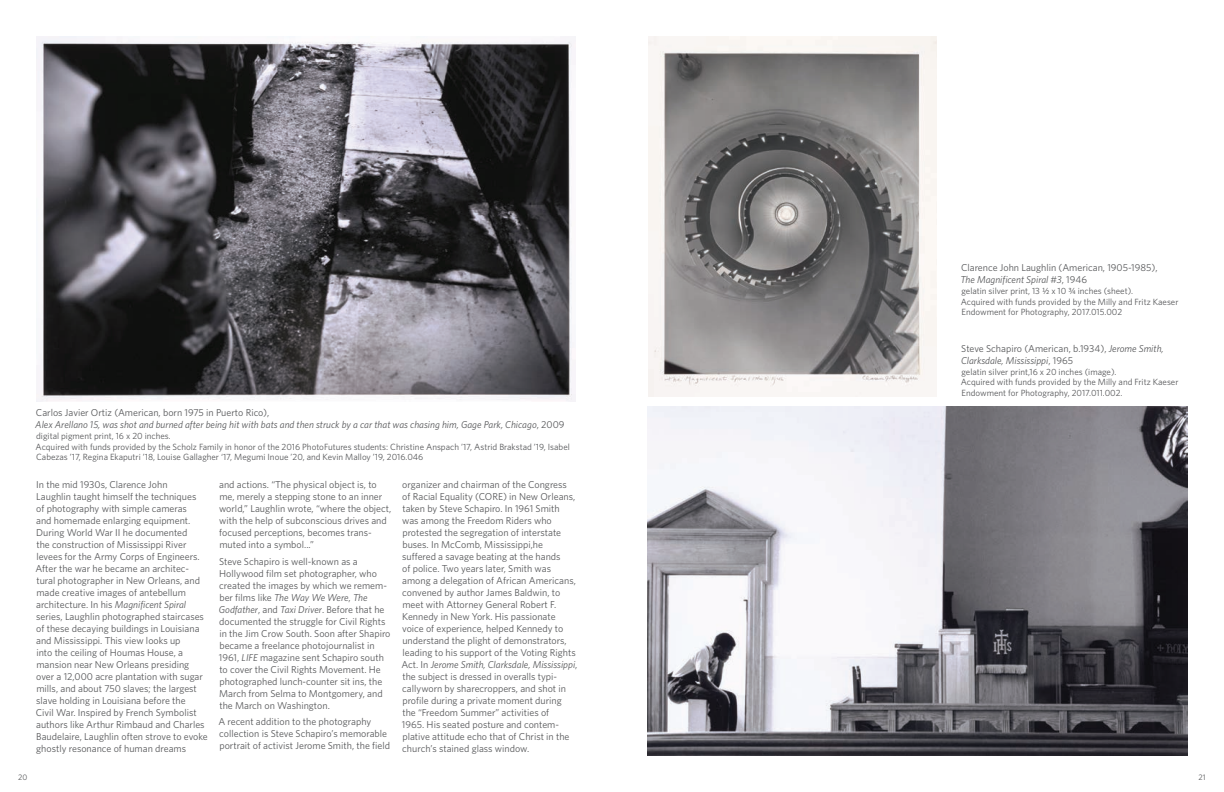
<style>
.page{position:relative;width:1224px;height:792px;background:#fff}
.page>*{position:absolute;margin:0;border:0;box-sizing:border-box;transform-origin:0 0}
.t1{font:10px/12px "Whitney HTF";color:#57585a}
.t2{font:italic 10px/12px "Whitney HTF";color:#57585a}
.t3{font:9px/10.8px "Whitney HTF";color:#57585a}
.t4{font:8px "Whitney HTF";color:#57585a}
.s1{font-style:italic}
.s2{font-family:"Whitney Numeric"}
.s3{font-style:normal}
</style>
<div class="page">
<img style="left:36px;top:37px;width:540px;height:364px">
<img style="left:648px;top:36px;width:289px;height:360px">
<img style="left:647px;top:406px;width:541px;height:350px">
<p class="t1" style="left:960px;top:261px;width:199px">Clarence John Laughlin (American, 1905-1985),<br><span class="s1">The Magnificent Spiral #3</span>, 1946</p>
<p class="t3" style="left:961px;top:285px;width:219px">gelatin silver print, 13 <span class="s2">½</span> x 10 <span class="s2">O</span> inches (sheet).<br>Acquired with funds provided by the Milly and Fritz Kaeser<br>Endowment for Photography, 2017.015.002</p>
<p class="t2" style="left:35px;top:406px;width:531px"><span class="s3">Carlos Javier Ortiz (American, born 1975 in Puerto Rico),<br></span>Alex Arellano 15, was shot and burned after being hit with bats and then struck by a car that was chasing him, Gage Park, Chicago<span class="s3">, 2009</span></p>
<p class="t3" style="left:36px;top:430px;width:536px">digital pigment print, 16 x 20 inches.<br>Acquired with funds provided by the Scholz Family in honor of the 2016 PhotoFutures students: Christine Anspach ’17, Astrid Brakstad ’19, Isabel<br>Cabezas ’17, Regina Ekaputri ’18, Louise Gallagher ‘17, Megumi Inoue ’20, and Kevin Malloy ’19, 2016.046</p>
<p class="t1" style="left:35px;top:479px;width:174px">In the mid 1930s, Clarence John<br>Laughlin taught himself the techniques<br>of photography with simple cameras<br>and homemade enlarging equipment.<br>During World War II he documented<br>the construction of Mississippi River levees for the Army Corps of Engineers.<br>After the war he became an architec&shy;tural photographer in New Orleans, and made creative images of antebellum architecture. In his <span class="s1">Magnificent Spiral </span>series, Laughlin photographed staircases of these decaying buildings in Louisiana and Mississippi. This view looks up<br>into the ceiling of Houmas House, a mansion near New Orleans presiding over a 12,000 acre plantation with sugar mills, and about 750 slaves; the largest slave holding in Louisiana before the<br>Civil War. Inspired by French Symbolist authors like Arthur Rimbaud and Charles Baudelaire, Laughlin often strove to evoke ghostly resonance of human dreams</p>
<p class="t1" style="left:219px;top:479px;width:174px">and actions. “The physical object is, to me, merely a stepping stone to an inner world,” Laughlin wrote, “where the object, with the help of subconscious drives and focused perceptions, becomes trans&shy;muted into a symbol...”</p>
<p class="t1" style="left:401px;top:479px;width:178px">organizer and chairman of the Congress<br>of Racial Equality (CORE) in New Orleans, taken by Steve Schapiro. In 1961 Smith was among the Freedom Riders who protested the segregation of interstate buses. In McComb, Mississippi,he suffered a savage beating at the hands<br>of police. Two years later, Smith was among a delegation of African Americans, convened by author James Baldwin, to meet with Attorney General Robert F.<br>Kennedy in New York. His passionate voice of experience, helped Kennedy to understand the plight of demonstrators, leading to his support of the Voting Rights Act. In <span class="s1">Jerome Smith, Clarksdale, Mississippi</span>, the subject is dressed in overalls typi&shy;callyworn by sharecroppers, and shot in profile during a private moment during<br>the “Freedom Summer” activities of<br>1965. His seated posture and contem&shy;plative attitude echo that of Christ in the church’s stained glass window.</p>
<p class="t1" style="left:219px;top:555px;width:173px">Steve Schapiro is well-known as a Hollywood film set photographer, who created the images by which we remem&shy;ber films like <span class="s1">The Way We Were</span>, <span class="s1">The Godfather</span>, and <span class="s1">Taxi Driver</span>. Before that he documented the struggle for Civil Rights in the Jim Crow South. Soon after Shapiro became a freelance photojournalist in 1961, <span class="s1">LIFE</span> magazine sent Schapiro south to cover the Civil Rights Movement. He photographed lunch-counter sit ins, the March from Selma to Montgomery, and the March on Washington.</p>
<p class="t1" style="left:218px;top:716px;width:173px">A recent addition to the photography collection is Steve Schapiro’s memorable portrait of activist Jerome Smith, the field</p>
<p class="t1" style="left:961px;top:342px;width:204px">Steve Schapiro (American, b.1934), <span class="s1">Jerome Smith,<br>Clarksdale, Mississippi</span>, 1965</p>
<p class="t3" style="left:961px;top:366px;width:219px">gelatin silver print,16 x 20 inches (image).<br>Acquired with funds provided by the Milly and Fritz Kaeser<br>Endowment for Photography, 2017.011.002.</p>
<p class="t4" style="left:18px;top:772px;width:11px">20</p>
<p class="t4" style="left:1199px;top:772px;width:9px">21</p>
</div>
